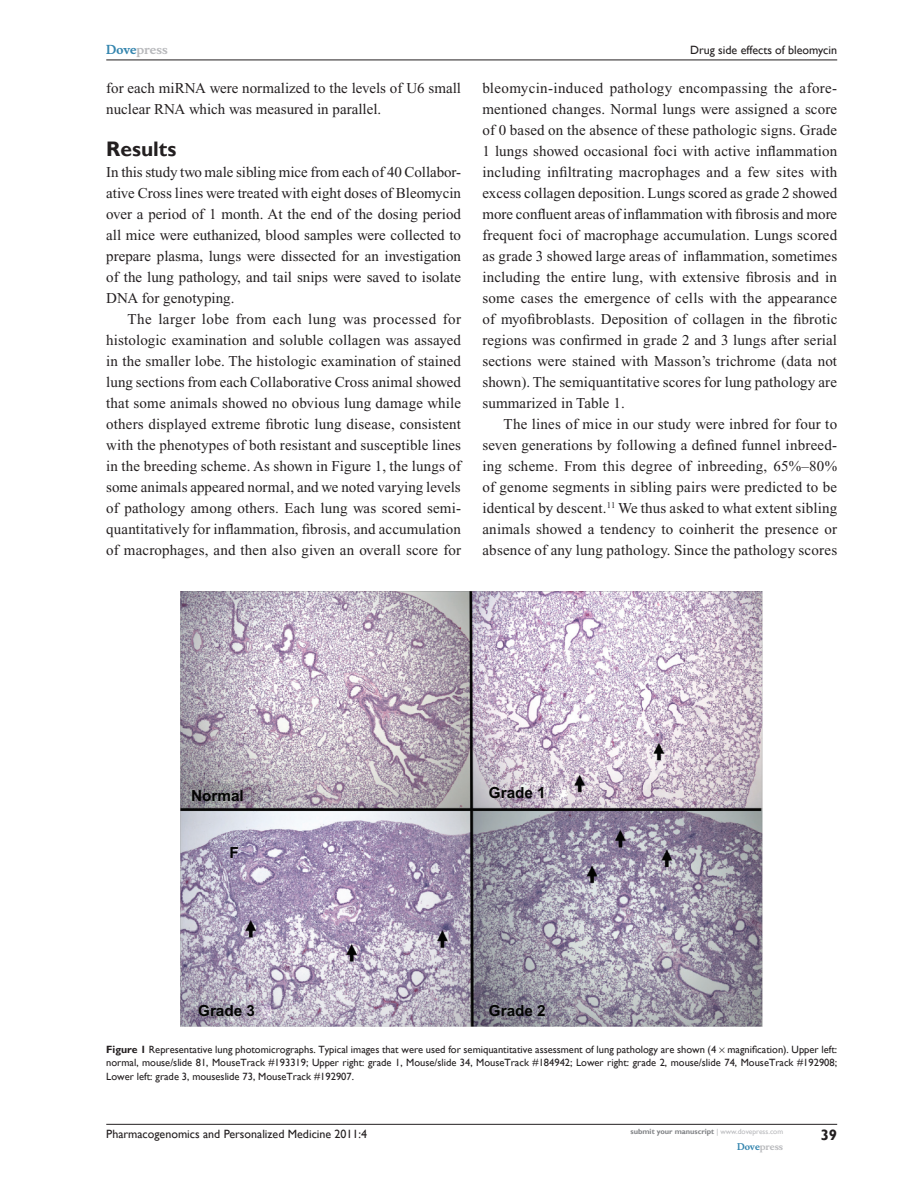
<style>
.page{position:relative;width:918px;height:1188px;background:#fff}
.page>*{position:absolute;margin:0;border:0;box-sizing:border-box;transform-origin:0 0}
.t1{font:700 21px "Gill Sans";color:#231f20}
.t2{font:700 15.3px "Arial";color:#040503}
.t3{font:15px/21px "Times New Roman";color:#231f20;text-align:justify}
.t4{font:700 15px "Gill Sans";color:#231f20}
.t5{font:12px "Gill Sans";color:#231f20}
.t6{font:700 12px "Musee";color:#b8b9bc}
.t7{font:10.5px/13.5px "Gill Sans";color:#231f20;text-align:justify}
.t8{font:700 9px "Musee";color:#b8b9bc}
.t9{font:700 7.5px "Gill Sans";color:#808285}
.s1{color:#3485ae}
.s2{font-weight:700}
.s3{font-weight:400;color:#b8b9bc}
</style>
<div class="page">
<hr style="left:106px;top:1124px;width:731px;height:1px;background:#231f20">
<hr style="left:106px;top:60px;width:731px;height:1px;background:#231f20">
<img style="left:181px;top:592px;width:582px;height:434px">
<p class="t6" style="left:106px;top:43px;width:63px"><span class="s1">Dove</span>press</p>
<p class="t3" style="left:106px;top:77px;width:356px">for each miRNA were normalized to the levels of U6 small nuclear RNA which was measured in parallel.</p>
<h1 class="t1" style="left:106px;top:136px;width:72px">Results</h1>
<p class="t3" style="left:106px;top:161px;width:356px">In this study two male sibling mice from each of 40 Collabor&shy;ative Cross lines were treated with eight doses of Bleomycin over a period of 1 month. At the end of the dosing period all mice were euthanized, blood samples were collected to prepare plasma, lungs were dissected for an investigation of the lung pathology, and tail snips were saved to isolate DNA for genotyping.</p>
<p class="t3" style="left:106px;top:308px;width:356px;text-indent:21px">The larger lobe from each lung was processed for histologic examination and soluble collagen was assayed in the smaller lobe. The histologic examination of stained lung sections from each Collaborative Cross animal showed that some animals showed no obvious lung damage while others displayed extreme fibrotic lung disease, consistent with the phenotypes of both resistant and susceptible lines in the breeding scheme. As shown in Figure 1, the lungs of some animals appeared normal, and we noted varying levels of pathology among others. Each lung was scored semi&shy;quantitatively for inflammation, fibrosis, and accumulation of macrophages, and then also given an overall score for</p>
<p class="t5" style="left:690px;top:43px;width:149px">Drug side effects of bleomycin</p>
<p class="t3" style="left:482px;top:77px;width:357px">bleomycin-induced pathology encompassing the afore&shy;mentioned changes. Normal lungs were assigned a score of 0 based on the absence of these pathologic signs. Grade 1 lungs showed occasional foci with active inflammation including infiltrating macrophages and a few sites with excess collagen deposition. Lungs scored as grade 2 showed more confluent areas of inflammation with fibrosis and more frequent foci of macrophage accumulation. Lungs scored as grade 3 showed large areas of inflammation, sometimes including the entire lung, with extensive fibrosis and in some cases the emergence of cells with the appearance of myofibroblasts. Deposition of collagen in the fibrotic regions was confirmed in grade 2 and 3 lungs after serial sections were stained with Masson’s trichrome (data not shown). The semiquantitative scores for lung pathology are summarized in Table 1.</p>
<p class="t3" style="left:482px;top:413px;width:356px;text-indent:21px">The lines of mice in our study were inbred for four to seven generations by following a defined funnel inbreed&shy;ing scheme. From this degree of inbreeding, 65%–80% of genome segments in sibling pairs were predicted to be identical by descent.<sup>11</sup> We thus asked to what extent sibling animals showed a tendency to coinherit the presence or absence of any lung pathology. Since the pathology scores</p>
<p class="t2" style="left:191px;top:787px;width:54px">Normal</p>
<p class="t2" style="left:489px;top:783px;width:58px">Grade 1</p>
<p class="t2" style="left:229px;top:844px;width:11px">F</p>
<p class="t2" style="left:198px;top:1002px;width:58px">Grade 3</p>
<p class="t2" style="left:489px;top:1002px;width:58px">Grade 2</p>
<p class="t7" style="left:106px;top:1042px;width:732px"><span class="s2">Figure 1</span> Representative lung photomicrographs. Typical images that were used for semiquantitative assessment of lung pathology are shown (4 magnification). Upper left: normal, mouse/slide 81, MouseTrack #193319; Upper right: grade 1, Mouse/slide 34, MouseTrack #184942; Lower right: grade 2, mouse/slide 74, MouseTrack #192908; Lower left: grade 3, mouseslide 73, MouseTrack #192907.</p>
<p class="t5" style="left:106px;top:1127px;width:263px">Pharmacogenomics and Personalized Medicine 2011:4</p>
<p class="t9" style="left:631px;top:1127px;width:154px">submit your manuscript <span class="s3">| www.dovepress.com</span></p>
<p class="t8" style="left:737px;top:1141px;width:48px"><span class="s1">Dove</span>press</p>
<p class="t4" style="left:821px;top:1126px;width:18px">39</p>
</div>
